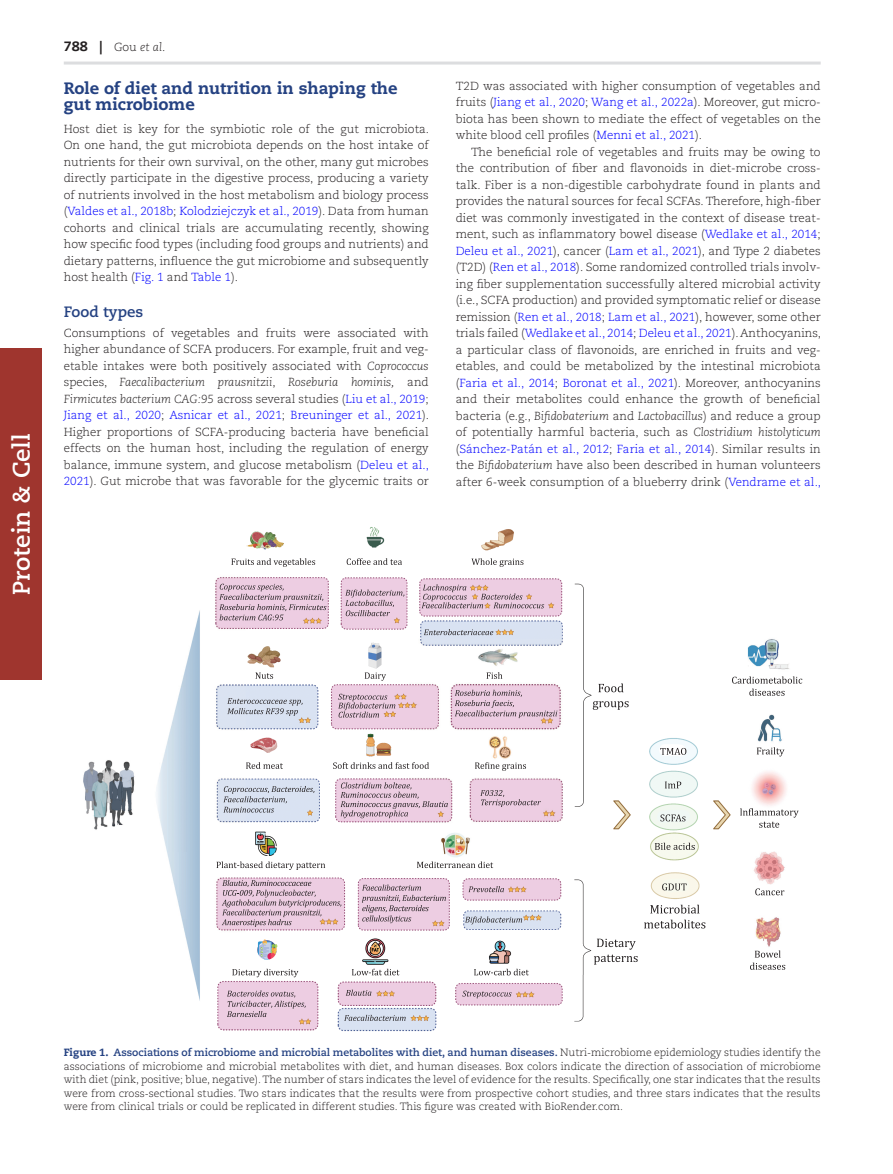
<style>
.page{position:relative;width:893px;height:1174px;background:#fff}
.page>*{position:absolute;margin:0;border:0;box-sizing:border-box;transform-origin:0 0}
.t1{font:700 24px "Caecilia LT Std";color:#fff}
.t2{font:800 16.5px/16.5px "Caecilia LT Std";color:#254282}
.t3{font:700 15px "Caecilia LT Std";color:#254282}
.t4{font:800 13.5px "Caecilia LT Std";color:#231f20}
.t5{font:300 11.7px/16.5px "Caecilia LT Std";color:#231f20;text-align:justify}
.t6{font:300 10.5px/13.5px "Caecilia LT Std";color:#231f20;text-align:justify}
.s1{font-weight:300;font-size:11.7px}
.s2{font-weight:300;font-style:italic;font-size:11.7px}
.s3{color:#00f}
.s4{font-style:italic}
.s5{font-weight:800;color:#254282}
.s6{font-weight:700;color:#254282}
</style>
<div class="page">
<hr style="left:64px;top:62px;width:757px;height:3px;background:#dcdddf">
<div style="left:0;top:348px;width:42px;height:332px;background:#9f352e"></div>
<img style="left:83px;top:527px;width:706px;height:504px">
<svg style="left:231px;top:558px;width:84px;height:9px"></svg>
<svg style="left:347px;top:558px;width:55px;height:7px"></svg>
<svg style="left:471px;top:558px;width:52px;height:9px"></svg>
<svg style="left:219px;top:584px;width:107px;height:36px;background:#d3b6c8"></svg>
<svg style="left:345px;top:589px;width:59px;height:27px;background:#ceb2c4"></svg>
<svg style="left:422px;top:584px;width:122px;height:24px;background:#d3b6c5"></svg>
<svg style="left:424px;top:629px;width:69px;height:6px"></svg>
<svg style="left:255px;top:672px;width:18px;height:7px"></svg>
<svg style="left:365px;top:672px;width:21px;height:8px"></svg>
<svg style="left:486px;top:672px;width:16px;height:7px"></svg>
<svg style="left:227px;top:698px;width:76px;height:18px"></svg>
<svg style="left:338px;top:693px;width:57px;height:24px"></svg>
<svg style="left:455px;top:690px;width:102px;height:28px;background:#d4b7ca"></svg>
<svg style="left:246px;top:762px;width:37px;height:7px"></svg>
<svg style="left:333px;top:762px;width:96px;height:7px"></svg>
<svg style="left:475px;top:762px;width:51px;height:9px"></svg>
<svg style="left:223px;top:786px;width:91px;height:26px;background:#c2cad7"></svg>
<svg style="left:341px;top:782px;width:107px;height:36px;background:#d3b6c8"></svg>
<svg style="left:480px;top:790px;width:61px;height:17px"></svg>
<svg style="left:216px;top:861px;width:109px;height:9px"></svg>
<svg style="left:417px;top:861px;width:76px;height:7px"></svg>
<svg style="left:222px;top:880px;width:119px;height:47px;background:#d1b5c6"></svg>
<svg style="left:362px;top:884px;width:84px;height:39px;background:#d3b6c8"></svg>
<svg style="left:468px;top:886px;width:36px;height:6px"></svg>
<svg style="left:465px;top:916px;width:57px;height:8px"></svg>
<svg style="left:232px;top:968px;width:66px;height:9px"></svg>
<svg style="left:352px;top:968px;width:47px;height:7px"></svg>
<svg style="left:474px;top:968px;width:55px;height:7px"></svg>
<svg style="left:227px;top:990px;width:79px;height:27px;background:#d2b5c8"></svg>
<svg style="left:346px;top:989px;width:25px;height:6px"></svg>
<svg style="left:344px;top:1014px;width:62px;height:7px"></svg>
<svg style="left:462px;top:990px;width:50px;height:8px"></svg>
<svg style="left:598px;top:683px;width:26px;height:9px"></svg>
<svg style="left:593px;top:701px;width:36px;height:9px"></svg>
<svg style="left:594px;top:938px;width:44px;height:26px"></svg>
<svg style="left:660px;top:748px;width:26px;height:7px"></svg>
<svg style="left:665px;top:781px;width:16px;height:7px"></svg>
<svg style="left:660px;top:814px;width:25px;height:7px"></svg>
<svg style="left:655px;top:842px;width:40px;height:8px"></svg>
<svg style="left:662px;top:883px;width:25px;height:7px"></svg>
<svg style="left:650px;top:904px;width:49px;height:9px"></svg>
<svg style="left:644px;top:919px;width:61px;height:9px"></svg>
<svg style="left:732px;top:676px;width:70px;height:19px"></svg>
<svg style="left:757px;top:747px;width:27px;height:9px"></svg>
<svg style="left:740px;top:808px;width:59px;height:19px"></svg>
<svg style="left:755px;top:888px;width:29px;height:7px"></svg>
<svg style="left:750px;top:950px;width:35px;height:19px"></svg>
<h1 class="t1" style="left:7px;top:595px;width:163px;rotate:-90deg">Protein &amp; Cell</h1>
<p class="t4" style="left:64px;top:38px;width:103px">788 | <span class="s1">Gou</span> <span class="s2">et al</span><span class="s1">.</span></p>
<h2 class="t2" style="left:64px;top:80px;width:335px">Role of diet and nutrition in shaping the gut microbiome</h2>
<p class="t5" style="left:64px;top:120px;width:367px">Host diet is key for the symbiotic role of the gut microbiota.<br>On one hand, the gut microbiota depends on the host intake of nutrients for their own survival, on the other, many gut microbes directly participate in the digestive process, producing a variety of nutrients involved in the host metabolism and biology process (<span class="s3">Valdes et al., 2018b</span>; <span class="s3">Kolodziejczyk et al., 2019</span>). Data from human cohorts and clinical trials are accumulating recently, showing how specific food types (including food groups and nutrients) and dietary patterns, influence the gut microbiome and subsequently host health (<span class="s3">Fig. 1</span> and <span class="s3">Table 1</span>).</p>
<p class="t3" style="left:64px;top:303px;width:81px">Food types</p>
<p class="t5" style="left:64px;top:324px;width:367px">Consumptions of vegetables and fruits were associated with higher abundance of SCFA producers. For example, fruit and veg&shy;etable intakes were both positively associated with <span class="s4">Coprococcus </span>species, <span class="s4">Faecalibacterium prausnitzii</span>, <span class="s4">Roseburia hominis,</span> and <span class="s4">Firmicutes bacterium CAG:95</span> across several studies (<span class="s3">Liu et al., 2019</span>; <span class="s3">Jiang et al., 2020</span>; <span class="s3">Asnicar et al., 2021</span>; <span class="s3">Breuninger et al., 2021</span>).<br>Higher proportions of SCFA-producing bacteria have beneficial effects on the human host, including the regulation of energy balance, immune system, and glucose metabolism (<span class="s3">Deleu et al., 2021</span>). Gut microbe that was favorable for the glycemic traits or</p>
<p class="t5" style="left:456px;top:78px;width:366px">T2D was associated with higher consumption of vegetables and fruits (<span class="s3">Jiang et al., 2020</span>; <span class="s3">Wang et al., 2022a</span>). Moreover, gut micro&shy;biota has been shown to mediate the effect of vegetables on the white blood cell profiles (<span class="s3">Menni et al., 2021</span>).</p>
<p class="t5" style="left:456px;top:144px;width:367px;text-indent:15px">The beneficial role of vegetables and fruits may be owing to the contribution of fiber and flavonoids in diet-microbe cross&shy;talk. Fiber is a non-digestible carbohydrate found in plants and provides the natural sources for fecal SCFAs. Therefore, high-fiber diet was commonly investigated in the context of disease treat&shy;ment, such as inflammatory bowel disease (<span class="s3">Wedlake et al., 2014</span>; <span class="s3">Deleu et al., 2021</span>), cancer (<span class="s3">Lam et al., 2021</span>), and Type 2 diabetes (T2D) (<span class="s3">Ren et al., 2018</span>). Some randomized controlled trials involv&shy;ing fiber supplementation successfully altered microbial activity (i.e., SCFA production) and provided symptomatic relief or disease remission (<span class="s3">Ren et al., 2018</span>; <span class="s3">Lam et al., 2021</span>), however, some other trials failed (<span class="s3">Wedlake et al., 2014</span>; <span class="s3">Deleu et al., 2021</span>). Anthocyanins, a particular class of flavonoids, are enriched in fruits and veg&shy;etables, and could be metabolized by the intestinal microbiota (<span class="s3">Faria et al., 2014</span>; <span class="s3">Boronat et al., 2021</span>). Moreover, anthocyanins and their metabolites could enhance the growth of beneficial bacteria (e.g., <span class="s4">Bifidobaterium</span> and <span class="s4">Lactobacillus</span>) and reduce a group of potentially harmful bacteria, such as <span class="s4">Clostridium histolyticum </span>(<span class="s3">Sánchez-Patán et al., 2012</span>; <span class="s3">Faria et al., 2014</span>). Similar results in the <span class="s4">Bifidobaterium</span> have also been described in human volunteers after 6-week consumption of a blueberry drink (<span class="s3">Vendrame et al.,</span></p>
<p class="t6" style="left:64px;top:1046px;width:758px"><span class="s5">Figure 1.</span> <span class="s6">Associations of microbiome and microbial metabolites with diet, and human diseases.</span> Nutri-microbiome epidemiology studies identify the associations of microbiome and microbial metabolites with diet, and human diseases. Box colors indicate the direction of association of microbiome with diet (pink, positive; blue, negative). The number of stars indicates the level of evidence for the results. Specifically, one star indicates that the results were from cross-sectional studies. Two stars indicates that the results were from prospective cohort studies, and three stars indicates that the results were from clinical trials or could be replicated in different studies. This figure was created with BioRender.com.</p>
</div>
